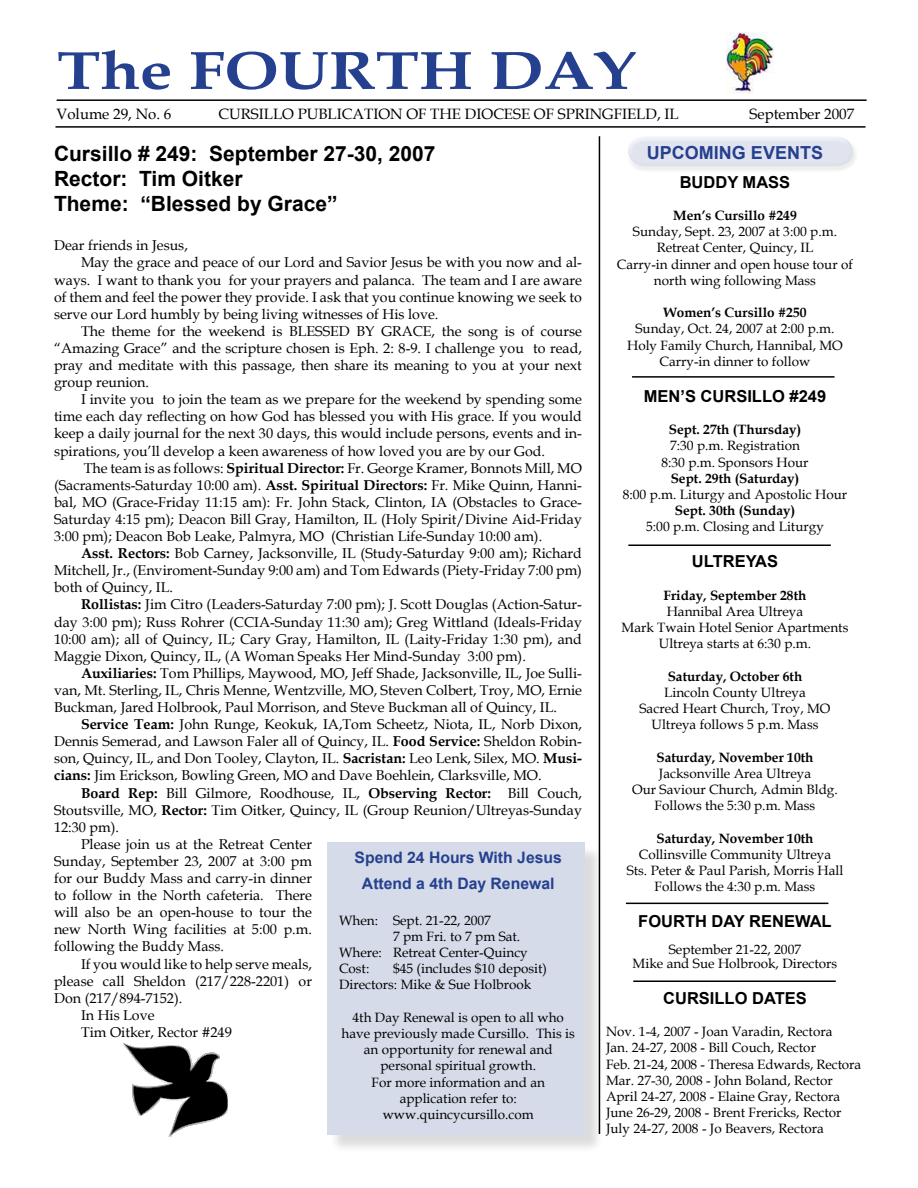
<style>
.page{position:relative;width:918px;height:1188px;background:#fff}
.page>*{position:absolute;margin:0;border:0;box-sizing:border-box;transform-origin:0 0}
.t1{font:700 54px "Book Antiqua";color:#25408f;scale:1.2 1}
.t2{font:700 21px/25.2px "Arial";color:#000}
.t3{font:700 18px "Arial";color:#25408f}
.t4{font:700 16.5px "Arial";color:#000}
.t5{font:700 15.75px/25.5px "Arial";color:#25408f;text-align:center}
.t6{font:15px "Book Antiqua";color:#000}
.t7{font:14.25px "Book Antiqua";color:#000}
.t8{font:13.5px/16.2px "Book Antiqua";color:#000;text-align:center}
.t9{font:700 13.5px "Book Antiqua";color:#000}
.s1{font-weight:700}
</style>
<div class="page">
<hr style="left:57px;top:99px;width:810px;height:2px;background:#000">
<hr style="left:56px;top:126px;width:810px;height:2px;background:#000">
<div style="left:615px;top:119px;width:250px;height:60px;background:#000;opacity:.51"></div>
<hr style="left:632px;top:376px;width:203px;height:2px;background:#000">
<hr style="left:628px;top:544px;width:203px;height:2px;background:#000">
<hr style="left:633px;top:980px;width:203px;height:2px;background:#000">
<hr style="left:626px;top:903px;width:202px;height:1px;background:#000">
<hr style="left:599px;top:136px;width:1px;height:998px;background:#000">
<div style="left:329px;top:845px;width:277px;height:311px;background:#000;opacity:.75"></div>
<div style="left:327px;top:842px;width:258px;height:293px;background:#d5dbe9"></div>
<img style="left:123px;top:1043px;width:105px;height:94px">
<img style="left:726px;top:32px;width:48px;height:62px">
<h1 class="t1" style="left:57px;top:34px;width:485px">The FOURTH DAY</h1>
<p class="t6" style="left:57px;top:103px;width:116px">Volume 29, No. 6</p>
<p class="t6" style="left:219px;top:103px;width:462px">CURSILLO PUBLICATION OF THE DIOCESE OF SPRINGFIELD, IL</p>
<p class="t6" style="left:750px;top:103px;width:106px">September 2007</p>
<h2 class="t2" style="left:54px;top:142px;width:383px">Cursillo # 249: September 27-30, 2007</h2>
<p class="t3" style="left:647px;top:140px;width:178px">UPCOMING EVENTS</p>
<h2 class="t2" style="left:54px;top:167px;width:285px">Rector: Tim Oitker<br>Theme: “Blessed by Grace”</h2>
<p class="t7" style="left:54px;top:236px;width:135px">Dear friends in Jesus,</p>
<p class="t7" style="left:81px;top:253px;width:503px">May the grace and peace of our Lord and Savior Jesus be with you now and al-</p>
<p class="t7" style="left:54px;top:270px;width:530px">ways. I want to thank you for your prayers and palanca. The team and I are aware</p>
<p class="t7" style="left:54px;top:287px;width:529px">of them and feel the power they provide. I ask that you continue knowing we seek to</p>
<p class="t7" style="left:54px;top:304px;width:386px">serve our Lord humbly by being living witnesses of His love.</p>
<p class="t7" style="left:81px;top:321px;width:502px">The theme for the weekend is BLESSED BY GRACE, the song is of course</p>
<p class="t7" style="left:54px;top:338px;width:530px">“Amazing Grace” and the scripture chosen is Eph. 2: 8-9. I challenge you to read,</p>
<p class="t7" style="left:54px;top:355px;width:529px">pray and meditate with this passage, then share its meaning to you at your next</p>
<p class="t7" style="left:54px;top:372px;width:97px">group reunion.</p>
<p class="t7" style="left:81px;top:389px;width:502px">I invite you to join the team as we prepare for the weekend by spending some</p>
<p class="t7" style="left:54px;top:407px;width:529px">time each day reflecting on how God has blessed you with His grace. If you would</p>
<p class="t7" style="left:54px;top:424px;width:530px">keep a daily journal for the next 30 days, this would include persons, events and in-</p>
<p class="t7" style="left:54px;top:441px;width:493px">spirations, you’ll develop a keen awareness of how loved you are by our God.</p>
<p class="t7" style="left:84px;top:458px;width:500px">The team is as follows: <span class="s1">Spiritual Director:</span> Fr. George Kramer, Bonnots Mill, MO</p>
<p class="t7" style="left:54px;top:475px;width:529px">(Sacraments-Saturday 10:00 am). <span class="s1">Asst. Spiritual Directors:</span> Fr. Mike Quinn, Hanni-</p>
<p class="t7" style="left:54px;top:492px;width:530px">bal, MO (Grace-Friday 11:15 am): Fr. John Stack, Clinton, IA (Obstacles to Grace-</p>
<p class="t7" style="left:54px;top:509px;width:529px">Saturday 4:15 pm); Deacon Bill Gray, Hamilton, IL (Holy Spirit/Divine Aid-Friday</p>
<p class="t7" style="left:54px;top:526px;width:490px">3:00 pm); Deacon Bob Leake, Palmyra, MO (Christian Life-Sunday 10:00 am).</p>
<p class="t7" style="left:81px;top:543px;width:502px"><span class="s1">Asst. Rectors:</span> Bob Carney, Jacksonville, IL (Study-Saturday 9:00 am); Richard</p>
<p class="t7" style="left:54px;top:560px;width:530px">Mitchell, Jr., (Enviroment-Sunday 9:00 am) and Tom Edwards (Piety-Friday 7:00 pm)</p>
<p class="t7" style="left:54px;top:578px;width:120px">both of Quincy, IL.</p>
<p class="t7" style="left:81px;top:595px;width:502px"><span class="s1">Rollistas:</span> Jim Citro (Leaders-Saturday 7:00 pm); J. Scott Douglas (Action-Satur-</p>
<p class="t7" style="left:54px;top:612px;width:530px">day 3:00 pm); Russ Rohrer (CCIA-Sunday 11:30 am); Greg Wittland (Ideals-Friday</p>
<p class="t7" style="left:54px;top:629px;width:529px">10:00 am); all of Quincy, IL; Cary Gray, Hamilton, IL (Laity-Friday 1:30 pm), and</p>
<p class="t7" style="left:54px;top:646px;width:473px">Maggie Dixon, Quincy, IL, (A Woman Speaks Her Mind-Sunday 3:00 pm).</p>
<p class="t7" style="left:81px;top:663px;width:503px"><span class="s1">Auxiliaries:</span> Tom Phillips, Maywood, MO, Jeff Shade, Jacksonville, IL, Joe Sulli-</p>
<p class="t7" style="left:54px;top:680px;width:530px">van, Mt. Sterling, IL, Chris Menne, Wentzville, MO, Steven Colbert, Troy, MO, Ernie</p>
<p class="t7" style="left:54px;top:697px;width:505px">Buckman, Jared Holbrook, Paul Morrison, and Steve Buckman all of Quincy, IL.</p>
<p class="t7" style="left:81px;top:714px;width:502px"><span class="s1">Service Team:</span> John Runge, Keokuk, IA,Tom Scheetz, Niota, IL, Norb Dixon,</p>
<p class="t7" style="left:54px;top:731px;width:529px">Dennis Semerad, and Lawson Faler all of Quincy, IL. <span class="s1">Food Service:</span> Sheldon Robin-</p>
<p class="t7" style="left:54px;top:749px;width:530px">son, Quincy, IL, and Don Tooley, Clayton, IL. <span class="s1">Sacristan:</span> Leo Lenk, Silex, MO. <span class="s1">Musi-</span></p>
<p class="t7" style="left:54px;top:766px;width:489px"><span class="s1">cians:</span> Jim Erickson, Bowling Green, MO and Dave Boehlein, Clarksville, MO.</p>
<p class="t7" style="left:81px;top:783px;width:502px"><span class="s1">Board Rep:</span> Bill Gilmore, Roodhouse, IL, <span class="s1">Observing Rector:</span> Bill Couch,</p>
<p class="t7" style="left:54px;top:800px;width:529px">Stoutsville, MO, <span class="s1">Rector:</span> Tim Oitker, Quincy, IL (Group Reunion/Ultreyas-Sunday</p>
<p class="t7" style="left:54px;top:817px;width:67px">12:30 pm).</p>
<p class="t7" style="left:81px;top:834px;width:232px">Please join us at the Retreat Center</p>
<p class="t7" style="left:54px;top:851px;width:259px">Sunday, September 23, 2007 at 3:00 pm</p>
<p class="t7" style="left:54px;top:868px;width:259px">for our Buddy Mass and carry-in dinner</p>
<p class="t7" style="left:54px;top:885px;width:259px">to follow in the North cafeteria. There</p>
<p class="t7" style="left:54px;top:902px;width:260px">will also be an open-house to tour the</p>
<p class="t7" style="left:54px;top:920px;width:259px">new North Wing facilities at 5:00 p.m.</p>
<p class="t7" style="left:54px;top:937px;width:172px">following the Buddy Mass.</p>
<p class="t7" style="left:81px;top:954px;width:232px">If you would like to help serve meals,</p>
<p class="t7" style="left:54px;top:971px;width:260px">please call Sheldon (217/228-2201) or</p>
<p class="t7" style="left:54px;top:988px;width:130px">Don (217/894-7152).</p>
<p class="t7" style="left:81px;top:1005px;width:75px">In His Love</p>
<p class="t7" style="left:81px;top:1022px;width:152px">Tim Oitker, Rector #249</p>
<p class="t4" style="left:680px;top:171px;width:112px">BUDDY MASS</p>
<p class="t9" style="left:673px;top:206px;width:125px">Men’s Cursillo #249</p>
<p class="t8" style="left:617px;top:223px;width:238px">Sunday, Sept. 23, 2007 at 3:00 p.m.<br>Retreat Center, Quincy, IL<br>Carry-in dinner and open house tour of north wing following Mass</p>
<p class="t9" style="left:663px;top:303px;width:145px">Women’s Cursillo #250</p>
<p class="t8" style="left:627px;top:320px;width:217px">Sunday, Oct. 24, 2007 at 2:00 p.m.<br>Holy Family Church, Hannibal, MO<br>Carry-in dinner to follow</p>
<p class="t4" style="left:644px;top:385px;width:184px">MEN’S CURSILLO #249</p>
<p class="t9" style="left:669px;top:420px;width:134px">Sept. 27th (Thursday)</p>
<p class="t8" style="left:661px;top:437px;width:149px">7:30 p.m. Registration<br>8:30 p.m. Sponsors Hour</p>
<p class="t9" style="left:671px;top:469px;width:130px">Sept. 29th (Saturday)</p>
<p class="t8" style="left:623px;top:486px;width:226px">8:00 p.m. Liturgy and Apostolic Hour</p>
<p class="t9" style="left:675px;top:501px;width:122px">Sept. 30th (Sunday)</p>
<p class="t8" style="left:646px;top:518px;width:179px">5:00 p.m. Closing and Liturgy</p>
<p class="t4" style="left:692px;top:551px;width:88px">ULTREYAS</p>
<p class="t9" style="left:664px;top:586px;width:144px">Friday, September 28th</p>
<p class="t8" style="left:622px;top:603px;width:228px">Hannibal Area Ultreya<br>Mark Twain Hotel Senior Apartments<br>Ultreya starts at 6:30 p.m.</p>
<p class="t9" style="left:668px;top:667px;width:136px">Saturday, October 6th</p>
<p class="t8" style="left:640px;top:684px;width:192px">Lincoln County Ultreya<br>Sacred Heart Church, Troy, MO<br>Ultreya follows 5 p.m. Mass</p>
<p class="t9" style="left:656px;top:748px;width:159px">Saturday, November 10th</p>
<p class="t8" style="left:632px;top:765px;width:207px">Jacksonville Area Ultreya<br>Our Saviour Church, Admin Bldg.<br>Follows the 5:30 p.m. Mass</p>
<p class="t9" style="left:656px;top:829px;width:159px">Saturday, November 10th</p>
<p class="t8" style="left:627px;top:846px;width:218px">Collinsville Community Ultreya<br>Sts. Peter &amp; Paul Parish, Morris Hall<br>Follows the 4:30 p.m. Mass</p>
<p class="t4" style="left:638px;top:911px;width:195px">FOURTH DAY RENEWAL</p>
<p class="t8" style="left:633px;top:943px;width:206px;line-height:13.5px">September 21-22, 2007<br>Mike and Sue Holbrook, Directors</p>
<p class="t4" style="left:663px;top:987px;width:145px">CURSILLO DATES</p>
<p class="t8" style="left:606px;top:1023px;width:257px;text-align:left">Nov. 1-4, 2007 - Joan Varadin, Rectora<br>Jan. 24-27, 2008 - Bill Couch, Rector<br>Feb. 21-24, 2008 - Theresa Edwards, Rectora Mar. 27-30, 2008 - John Boland, Rector April 24-27, 2008 - Elaine Gray, Rectora June 26-29, 2008 - Brent Frericks, Rector July 24-27, 2008 - Jo Beavers, Rectora</p>
<p class="t5" style="left:355px;top:845px;width:209px">Spend 24 Hours With Jesus<br>Attend a 4th Day Renewal</p>
<p class="t8" style="left:339px;top:912px;width:154px">When: Sept. 21-22, 2007</p>
<p class="t8" style="left:393px;top:928px;width:129px">7 pm Fri. to 7 pm Sat.</p>
<p class="t8" style="left:339px;top:944px;width:190px">Where: Retreat Center-Quincy</p>
<p class="t8" style="left:339px;top:960px;width:32px">Cost:</p>
<p class="t8" style="left:339px;top:960px;width:210px;text-align:left;text-indent:54px">$45 (includes $10 deposit)<br>Directors: Mike &amp; Sue Holbrook</p>
<p class="t8" style="left:342px;top:1009px;width:235px">4th Day Renewal is open to all who have previously made Cursillo. This is an opportunity for renewal and personal spiritual growth.<br>For more information and an application refer to: www.quincycursillo.com</p>
</div>
